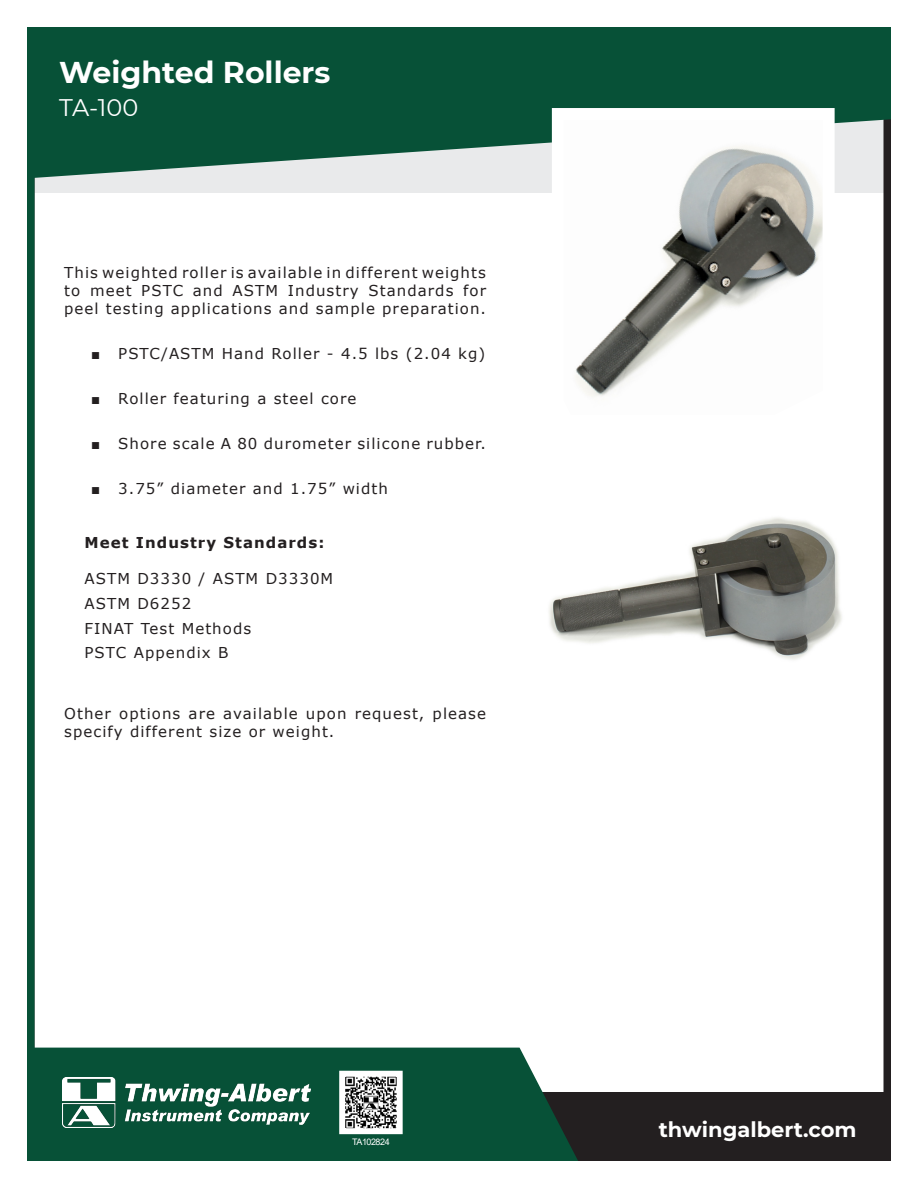
<style>
.page{position:relative;width:918px;height:1188px;background:#fff}
.page>*{position:absolute;margin:0;border:0;box-sizing:border-box;transform-origin:0 0}
.Thwing_Documents{font:700 30px "Montserrat";color:#fff}
.Thwing_Documents-2{font:24px "Montserrat";color:#fff}
.t1{font:700 21px "Montserrat";color:#fff}
.t2{font:15px/18px "Verdana";letter-spacing:.07em;color:#231f20;text-align:justify}
.t3{font:700 15px "Verdana";letter-spacing:.07em;color:#231f20}
.t4{font:9px "Arial";letter-spacing:-.05em;color:#fff}
.s1{font-family:"Arial"}
</style>
<div class="page">
<div style="left:27px;top:92px;width:864px;height:101px;background:#e9eaeb"></div>
<div style="left:33px;top:1092px;width:858px;height:69px;background:#231f20"></div>
<svg style="left:34px;top:1048px;width:544px;height:113px;background:#13583f"></svg>
<svg style="left:34px;top:27px;width:857px;height:151px;background:#1f614a"></svg>
<div style="left:27px;top:27px;width:7px;height:1134px;background:#075137"></div>
<img style="left:62px;top:1078px;width:248px;height:49px">
<img style="left:346px;top:1078px;width:50px;height:49px">
<div style="left:339px;top:1071px;width:64px;height:63px;border:6px solid #fff"></div>
<img style="left:549px;top:517px;width:293px;height:143px">
<svg style="left:546px;top:102px;width:295px;height:295px"></svg>
<p class="Thwing_Documents" style="left:59px;top:51px;width:273px">Weighted Rollers</p>
<p class="Thwing_Documents-2" style="left:59px;top:91px;width:80px">TA-100</p>
<p class="t2" style="left:64px;top:263px;width:423px">This weighted roller is available in different weights to meet PSTC and ASTM Industry Standards for peel testing applications and sample preparation.</p>
<p class="t2" style="left:91px;top:344px;width:396px"><span class="s1">■</span> PSTC/ASTM Hand Roller - 4.5 lbs (2.04 kg)</p>
<p class="t2" style="left:91px;top:389px;width:267px"><span class="s1">■</span> Roller featuring a steel core</p>
<p class="t2" style="left:91px;top:434px;width:396px"><span class="s1">■</span> Shore scale A 80 durometer silicone rubber.</p>
<p class="t2" style="left:91px;top:479px;width:298px"><span class="s1">■</span> 3.75” diameter and 1.75” width</p>
<p class="t3" style="left:85px;top:532px;width:241px">Meet Industry Standards:</p>
<p class="t2" style="left:85px;top:569px;width:250px">ASTM D3330 / ASTM D3330M</p>
<p class="t2" style="left:85px;top:594px;width:108px">ASTM D6252</p>
<p class="t2" style="left:85px;top:619px;width:168px">FINAT Test Methods</p>
<p class="t2" style="left:85px;top:644px;width:145px">PSTC Appendix B</p>
<p class="t2" style="left:64px;top:704px;width:423px">Other options are available upon request, please specify different size or weight.</p>
<p class="t4" style="left:352px;top:1136px;width:39px">TA102824</p>
<h3 class="t1" style="left:659px;top:1114px;width:199px">thwingalbert.com</h3>
</div>
